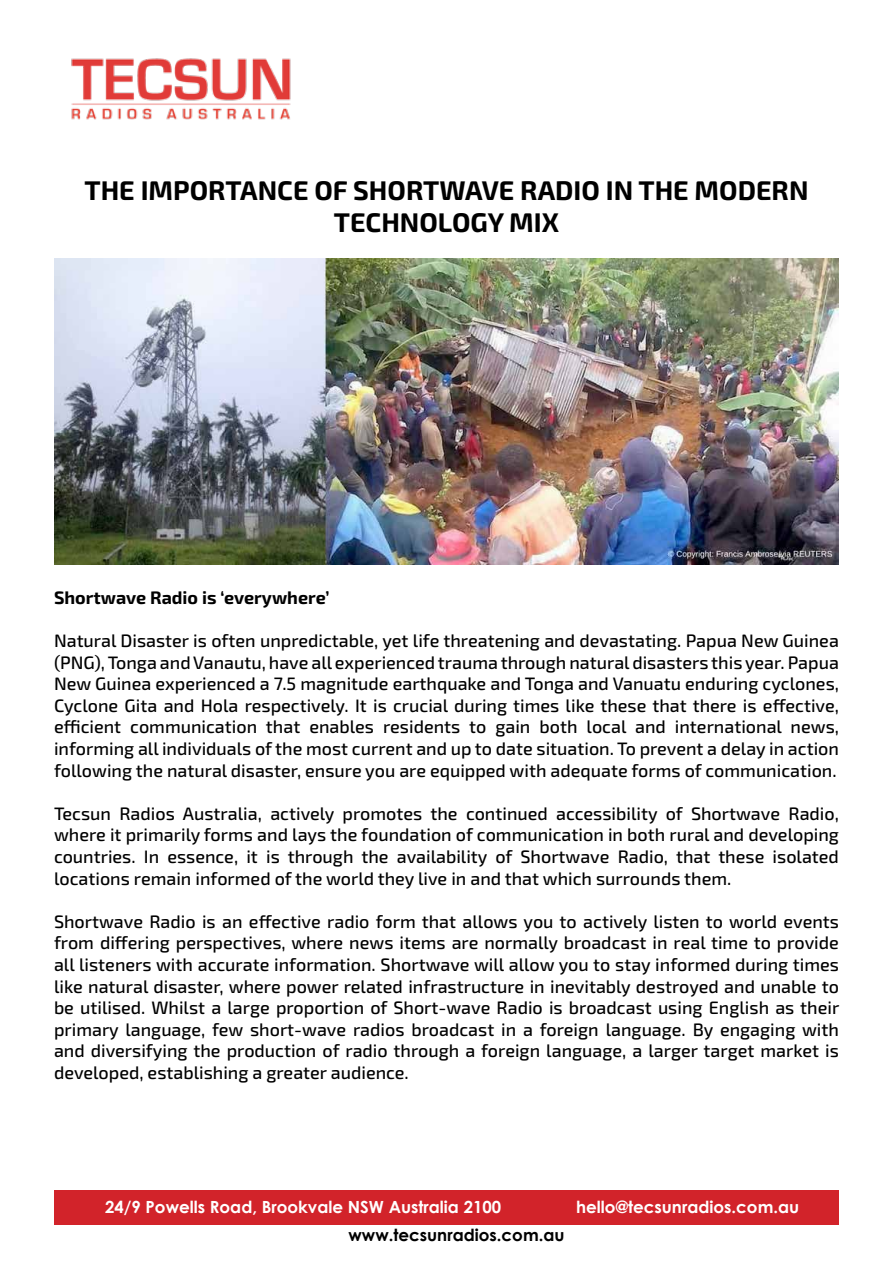
<style>
.page{position:relative;width:893px;height:1263px;background:#fff}
.page>*{position:absolute;margin:0;border:0;box-sizing:border-box;transform-origin:0 0}
.t1{font:700 27px/32.4px "Exo 2";color:#000;text-align:center}
.t2{font:500 18px/21.6px "Exo 2";color:#000;text-align:justify}
.t3{font:700 18px "Exo 2";color:#000}
.t4{font:700 16.8px "Century Gothic";color:#fff}
.t5{font:700 16.8px "Century Gothic";color:#000}
</style>
<div class="page">
<img style="left:71px;top:58px;width:220px;height:62px">
<div style="left:54px;top:1190px;width:785px;height:34px;background:#d2232a"></div>
<img style="left:54px;top:258px;width:785px;height:307px">
<h1 class="t1" style="left:84px;top:172px;width:725px">THE IMPORTANCE OF SHORTWAVE RADIO IN THE MODERN<br>TECHNOLOGY MIX</h1>
<p class="t3" style="left:54px;top:584px;width:277px">Shortwave Radio is ‘everywhere’</p>
<p class="t2" style="left:54px;top:629px;width:786px">Natural Disaster is often unpredictable, yet life threatening and devastating. Papua New Guinea (PNG), Tonga and Vanautu, have all experienced trauma through natural disasters this year. Papua New Guinea experienced a 7.5 magnitude earthquake and Tonga and Vanuatu enduring cyclones, Cyclone Gita and Hola respectively. It is crucial during times like these that there is effective, efficient communication that enables residents to gain both local and international news, informing all individuals of the most current and up to date situation. To prevent a delay in action following the natural disaster, ensure you are equipped with adequate forms of communication.</p>
<p class="t2" style="left:54px;top:802px;width:786px">Tecsun Radios Australia, actively promotes the continued accessibility of Shortwave Radio, where it primarily forms and lays the foundation of communication in both rural and developing countries. In essence, it is through the availability of Shortwave Radio, that these isolated locations remain informed of the world they live in and that which surrounds them.</p>
<p class="t2" style="left:54px;top:910px;width:787px">Shortwave Radio is an effective radio form that allows you to actively listen to world events from differing perspectives, where news items are normally broadcast in real time to provide all listeners with accurate information. Shortwave will allow you to stay informed during times like natural disaster, where power related infrastructure in inevitably destroyed and unable to be utilised. Whilst a large proportion of Short-wave Radio is broadcast using English as their primary language, few short-wave radios broadcast in a foreign language. By engaging with and diversifying the production of radio through a foreign language, a larger target market is developed, establishing a greater audience.</p>
<p class="t4" style="left:105px;top:1196px;width:398px">24/9 Powells Road, Brookvale NSW Australia 2100</p>
<p class="t4" style="left:576px;top:1196px;width:224px">hello@tecsunradios.com.au</p>
<p class="t5" style="left:349px;top:1224px;width:217px">www.tecsunradios.com.au</p>
</div>
